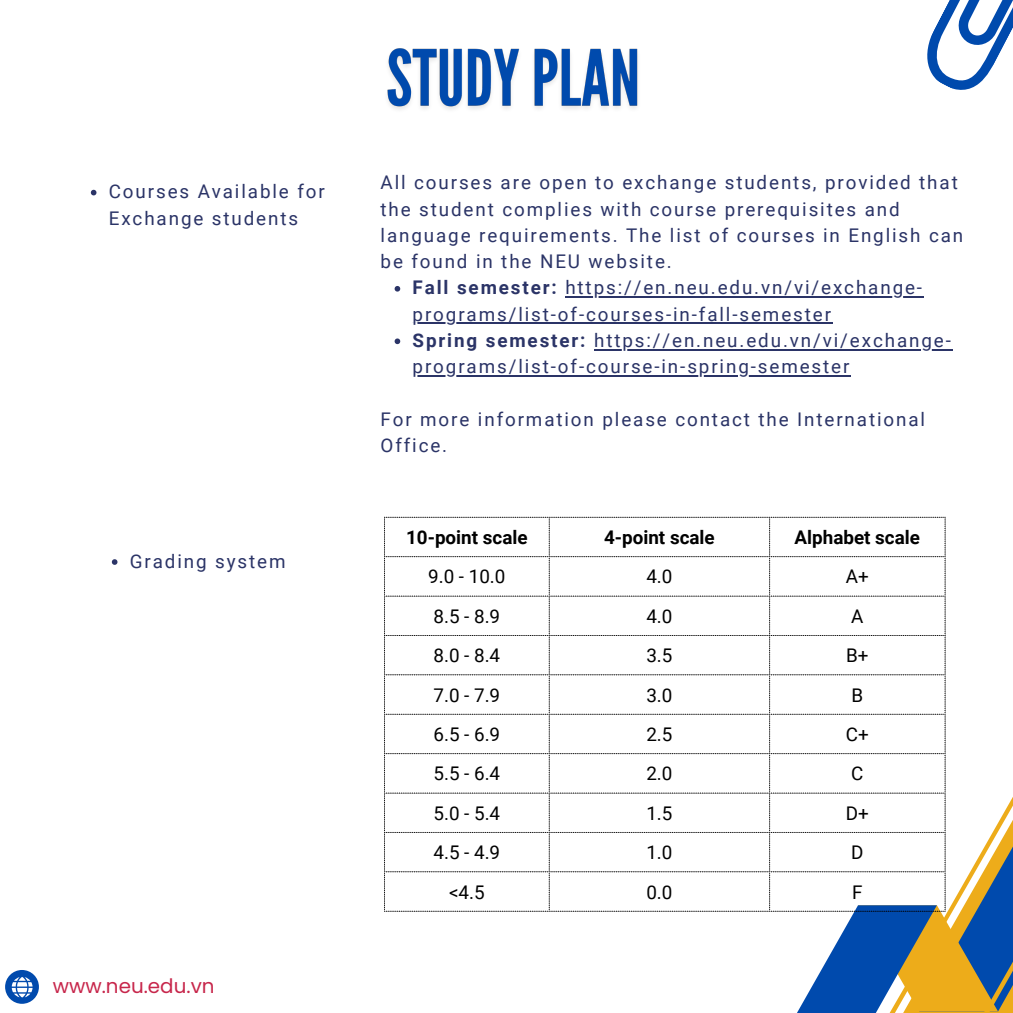
<style>
.page{position:relative;width:1013px;height:1013px;background:#fff}
.page>*{position:absolute;margin:0;border:0;box-sizing:border-box;transform-origin:0 0}
.t1{font:19.88px "Poppins";color:#c7264b}
.t2{font:18.88px/26.2px "Roboto";letter-spacing:.1em;color:#2b3467}
.t3{font:18.88px "Roboto";color:#000}
.t4{font:700 18.88px "Roboto";color:#000}
.s1{font-weight:700}
</style>
<div class="page">
<svg style="left:5px;top:970px;width:34px;height:33px"></svg>
<svg style="left:790px;top:785px;width:222px;height:227px"></svg>
<svg style="left:927px;top:0;width:85px;height:90px"></svg>
<svg style="left:384px;top:517px;width:165px;height:394px"></svg>
<svg style="left:550px;top:517px;width:220px;height:394px"></svg>
<svg style="left:771px;top:517px;width:174px;height:394px"></svg>
<img style="left:387px;top:48px;width:251px;height:62px">
<svg style="left:91px;top:190px;width:5px;height:5px"></svg>
<svg style="left:394px;top:286px;width:6px;height:5px"></svg>
<hr style="left:565px;top:296px;width:359px;height:2px;background:#2b3467">
<hr style="left:412px;top:322px;width:421px;height:2px;background:#2b3467">
<svg style="left:394px;top:338px;width:6px;height:6px"></svg>
<hr style="left:594px;top:349px;width:358px;height:2px;background:#2b3467">
<hr style="left:412px;top:375px;width:439px;height:2px;background:#2b3467">
<svg style="left:112px;top:559px;width:5px;height:6px"></svg>
<p class="t2" style="left:109px;top:179px;width:217px">Courses Available for<br>Exchange students</p>
<p class="t2" style="left:380px;top:170px;width:584px">All courses are open to exchange students, provided that the student complies with course prerequisites and language requirements. The list of courses in English can be found in the NEU website.</p>
<p class="t2" style="left:412px;top:275px;width:511px"><span class="s1">Fall semester:</span> https://en.neu.edu.vn/vi/exchange-</p>
<p class="t2" style="left:412px;top:301px;width:540px">programs/list-of-courses-in-fall-semester<br><span class="s1">Spring semester:</span> https://en.neu.edu.vn/vi/exchange-</p>
<p class="t2" style="left:412px;top:353px;width:438px">programs/list-of-course-in-spring-semester</p>
<p class="t2" style="left:380px;top:406px;width:546px">For more information please contact the International<br>Office.</p>
<p class="t2" style="left:130px;top:548px;width:157px">Grading system</p>
<p class="t1" style="left:53px;top:972px;width:163px">www.neu.edu.vn</p>
<p class="t4" style="left:406px;top:526px;width:123px">10-point scale</p>
<p class="t4" style="left:604px;top:526px;width:112px">4-point scale</p>
<p class="t4" style="left:794px;top:526px;width:127px">Alphabet scale</p>
<p class="t3" style="left:428px;top:566px;width:79px">9.0 - 10.0</p>
<p class="t3" style="left:646px;top:566px;width:28px">4.0</p>
<p class="t3" style="left:845px;top:566px;width:24px">A+</p>
<p class="t3" style="left:433px;top:605px;width:68px">8.5 - 8.9</p>
<p class="t3" style="left:646px;top:605px;width:28px">4.0</p>
<p class="t3" style="left:851px;top:605px;width:14px">A</p>
<p class="t3" style="left:433px;top:644px;width:68px">8.0 - 8.4</p>
<p class="t3" style="left:646px;top:644px;width:28px">3.5</p>
<p class="t3" style="left:846px;top:644px;width:24px">B+</p>
<p class="t3" style="left:433px;top:684px;width:68px">7.0 - 7.9</p>
<p class="t3" style="left:646px;top:684px;width:28px">3.0</p>
<p class="t3" style="left:851px;top:684px;width:13px">B</p>
<p class="t3" style="left:433px;top:723px;width:68px">6.5 - 6.9</p>
<p class="t3" style="left:646px;top:723px;width:28px">2.5</p>
<p class="t3" style="left:845px;top:723px;width:24px">C+</p>
<p class="t3" style="left:433px;top:763px;width:68px">5.5 - 6.4</p>
<p class="t3" style="left:646px;top:763px;width:28px">2.0</p>
<p class="t3" style="left:851px;top:763px;width:14px">C</p>
<p class="t3" style="left:433px;top:802px;width:68px">5.0 - 5.4</p>
<p class="t3" style="left:646px;top:802px;width:28px">1.5</p>
<p class="t3" style="left:845px;top:802px;width:24px">D+</p>
<p class="t3" style="left:433px;top:841px;width:68px">4.5 - 4.9</p>
<p class="t3" style="left:646px;top:841px;width:28px">1.0</p>
<p class="t3" style="left:851px;top:841px;width:14px">D</p>
<p class="t3" style="left:449px;top:881px;width:37px">&lt;4.5</p>
<p class="t3" style="left:646px;top:881px;width:28px">0.0</p>
<p class="t3" style="left:852px;top:881px;width:12px">F</p>
</div>
